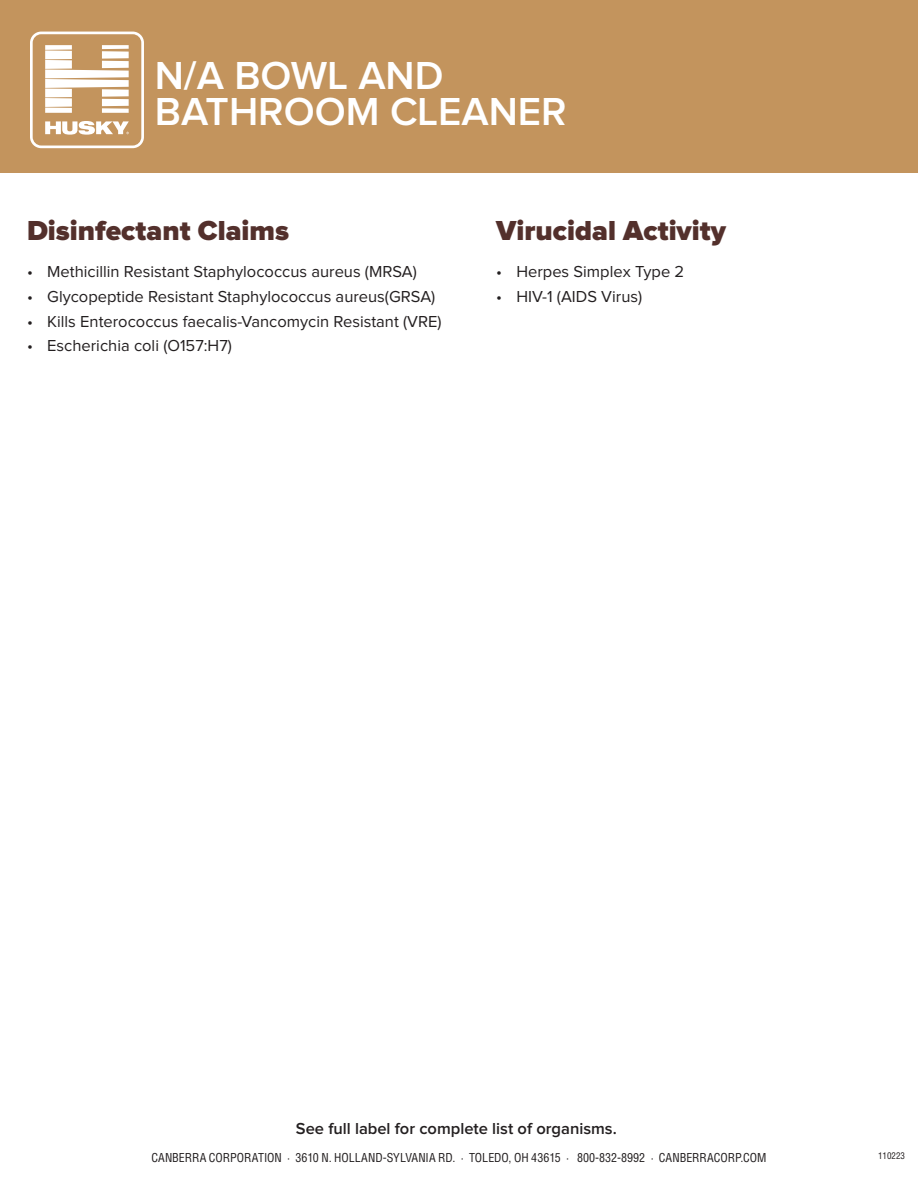
<style>
.page{position:relative;width:918px;height:1188px;background:#fff}
.page>*{position:absolute;margin:0;border:0;box-sizing:border-box;transform-origin:0 0}
.t1{font:600 40.5px/36px "Proxima Nova";color:#fff}
.t2{font:900 28.5px "Proxima Nova";color:#53302c}
.t3{font:16.5px "Proxima Nova";color:#231f20}
.t4{font:600 16.5px "Proxima Nova";color:#231f20}
.t5{font:condensed 12px "Helvetica LT Pro";color:#231f20}
.t6{font:condensed 9px "Helvetica LT Pro";color:#231f20}
</style>
<div class="page">
<div style="left:0;top:0;width:918px;height:172px;background:#c3945d"></div>
<svg style="left:30px;top:32px;width:114px;height:116px"></svg>
<h1 class="t1" style="left:155px;top:59px;width:414px">N/A BOWL AND<br>BATHROOM CLEANER</h1>
<h2 class="t2" style="left:27px;top:217px;width:264px">Disinfectant Claims</h2>
<p class="t3" style="left:27px;top:264px;width:391px">• Methicillin Resistant Staphylococcus aureus (MRSA)</p>
<p class="t3" style="left:27px;top:289px;width:410px">• Glycopeptide Resistant Staphylococcus aureus(GRSA)</p>
<p class="t3" style="left:27px;top:314px;width:416px">• Kills Enterococcus faecalis-Vancomycin Resistant (VRE)</p>
<p class="t3" style="left:27px;top:338px;width:206px">• Escherichia coli (O157:H7)</p>
<h2 class="t2" style="left:496px;top:217px;width:231px">Virucidal Activity</h2>
<p class="t3" style="left:496px;top:264px;width:190px">• Herpes Simplex Type 2</p>
<p class="t3" style="left:496px;top:289px;width:147px">• HIV-1 (AIDS Virus)</p>
<p class="t4" style="left:296px;top:1121px;width:322px">See full label for complete list of organisms.</p>
<p class="t5" style="left:152px;top:1150px;width:616px">CANBERRA CORPORATION · 3610 N. HOLLAND-SYLVANIA RD. · TOLEDO, OH 43615 · 800-832-8992 · CANBERRACORP.COM</p>
<p class="t6" style="left:878px;top:1150px;width:28px">110223</p>
</div>
